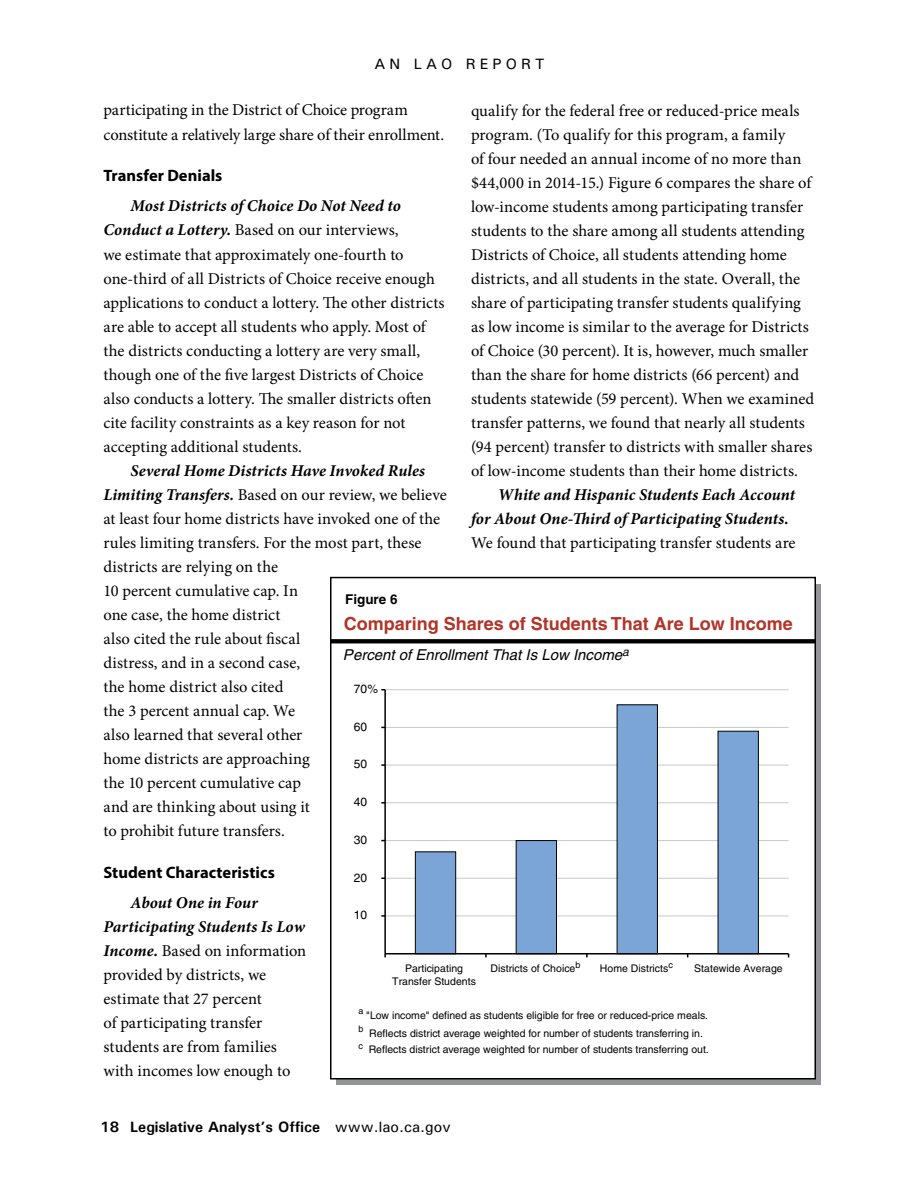
<style>
.page{position:relative;width:918px;height:1188px;background:#fff}
.page>*{position:absolute;margin:0;border:0;box-sizing:border-box;transform-origin:0 0}
.t1{font:700 18px "Helvetica";color:#b23428}
.t2{font:16.5px/24px "Minion Pro";color:#000}
.t3{font:italic 700 16.5px/24px "Minion Pro";letter-spacing:.005em;color:#000}
.t4{font:700 16.5px "Myriad Pro";color:#000}
.t5{font:700 15px "Univers";color:#000}
.t6{font:italic 15px "Helvetica";color:#000}
.t7{font:500 15px "Univers";letter-spacing:.28em;color:#000}
.t8{font:700 13.5px "Helvetica";color:#000}
.t9{font:12px "Helvetica";color:#010101}
.t10{font:10.5px/18px "Helvetica";color:#000}
.t11{font:10.5px/12.6px "Helvetica";color:#010101;text-align:center}
.s1{font-weight:700;font-style:italic}
.s2{font-weight:500}
</style>
<div class="page">
<div style="left:330px;top:577px;width:486px;height:503px;border:2px solid #000"></div>
<svg style="left:330px;top:639px;width:486px;height:4px;background:#080808"></svg>
<hr style="left:385px;top:689px;width:404px;height:1px;background:#c7c8ca">
<hr style="left:385px;top:727px;width:404px;height:1px;background:#c7c8ca">
<hr style="left:385px;top:765px;width:404px;height:1px;background:#c7c8ca">
<hr style="left:385px;top:803px;width:404px;height:1px;background:#c7c8ca">
<hr style="left:385px;top:840px;width:404px;height:1px;background:#c7c8ca">
<hr style="left:385px;top:878px;width:404px;height:1px;background:#c7c8ca">
<hr style="left:385px;top:916px;width:404px;height:1px;background:#c7c8ca">
<svg style="left:415px;top:704px;width:344px;height:249px"></svg>
<hr style="left:384px;top:690px;width:2px;height:264px;background:#000">
<hr style="left:385px;top:953px;width:404px;height:2px;background:#000">
<p class="t7" style="left:374px;top:55px;width:172px">AN LAO REPORT</p>
<p class="t2" style="left:104px;top:98px;width:342px">participating in the District of Choice program constitute a relatively large share of their enrollment.</p>
<p class="t4" style="left:104px;top:165px;width:120px">Transfer Denials</p>
<p class="t2" style="left:104px;top:194px;width:343px;text-indent:27px"><span class="s1">Most Districts of Choice Do Not Need to Conduct a Lottery.</span> Based on our interviews,<br>we estimate that approximately one-fourth to one-third of all Districts of Choice receive enough applications to conduct a lottery. The other districts are able to accept all students who apply. Most of the districts conducting a lottery are very small, though one of the five largest Districts of Choice also conducts a lottery. The smaller districts often cite facility constraints as a key reason for not accepting additional students.</p>
<p class="t2" style="left:104px;top:458px;width:345px;text-indent:27px"><span class="s1">Several Home Districts Have Invoked Rules Limiting Transfers.</span> Based on our review, we believe at least four home districts have invoked one of the rules limiting transfers. For the most part, these districts are relying on the<br>10 percent cumulative cap. In<br>one case, the home district<br>also cited the rule about fiscal<br>distress, and in a second case,<br>the home district also cited<br>the 3 percent annual cap. We<br>also learned that several other<br>home districts are approaching<br>the 10 percent cumulative cap<br>and are thinking about using it<br>to prohibit future transfers.</p>
<p class="t4" style="left:104px;top:861px;width:173px">Student Characteristics</p>
<p class="t2" style="left:104px;top:890px;width:204px;text-indent:27px"><span class="s1">About One in Four<br>Participating Students Is Low<br>Income.</span> Based on information provided by districts, we estimate that 27 percent<br>of participating transfer students are from families with incomes low enough to</p>
<p class="t2" style="left:471px;top:99px;width:345px">qualify for the federal free or reduced-price meals program. (To qualify for this program, a family<br>of four needed an annual income of no more than $44,000 in 2014-15.) Figure 6 compares the share of low-income students among participating transfer students to the share among all students attending Districts of Choice, all students attending home districts, and all students in the state. Overall, the share of participating transfer students qualifying as low income is similar to the average for Districts of Choice (30 percent). It is, however, much smaller than the share for home districts (66 percent) and students statewide (59 percent). When we examined transfer patterns, we found that nearly all students (94 percent) transfer to districts with smaller shares of low-income students than their home districts.</p>
<p class="t3" style="left:471px;top:482px;width:326px;text-indent:27px">White and Hispanic Students Each Account for About One-Third of Participating Students.</p>
<p class="t2" style="left:471px;top:531px;width:326px">We found that participating transfer students are</p>
<p class="t8" style="left:345px;top:591px;width:54px">Figure 6</p>
<p class="t1" style="left:344px;top:613px;width:451px">Comparing Shares of Students That Are Low Income</p>
<p class="t6" style="left:343px;top:646px;width:287px">Percent of Enrollment That Is Low Income<sup>a</sup></p>
<p class="t9" style="left:354px;top:682px;width:26px">70%</p>
<p class="t9" style="left:354px;top:719px;width:15px">60</p>
<p class="t9" style="left:354px;top:757px;width:15px">50</p>
<p class="t9" style="left:354px;top:795px;width:15px">40</p>
<p class="t9" style="left:354px;top:833px;width:15px">30</p>
<p class="t9" style="left:354px;top:870px;width:15px">20</p>
<p class="t9" style="left:354px;top:908px;width:15px">10</p>
<p class="t11" style="left:392px;top:962px;width:85px">Participating<br>Transfer Students</p>
<p class="t11" style="left:491px;top:962px;width:91px">Districts of Choice<sup>b</sup></p>
<p class="t11" style="left:600px;top:962px;width:75px">Home Districts<sup>c</sup></p>
<p class="t11" style="left:694px;top:962px;width:90px">Statewide Average</p>
<p class="t10" style="left:358px;top:1006px;width:351px"><sup>a</sup> "Low income" defined as students eligible for free or reduced-price meals. <sup>b</sup> Reflects district average weighted for number of students transferring in.</p>
<p class="t10" style="left:358px;top:1041px;width:352px"><sup>c</sup> Reflects district average weighted for number of students transferring out.</p>
<p class="t5" style="left:100px;top:1118px;width:352px">18 Legislative Analyst’s Office <span class="s2">www.lao.ca.gov</span></p>
</div>
